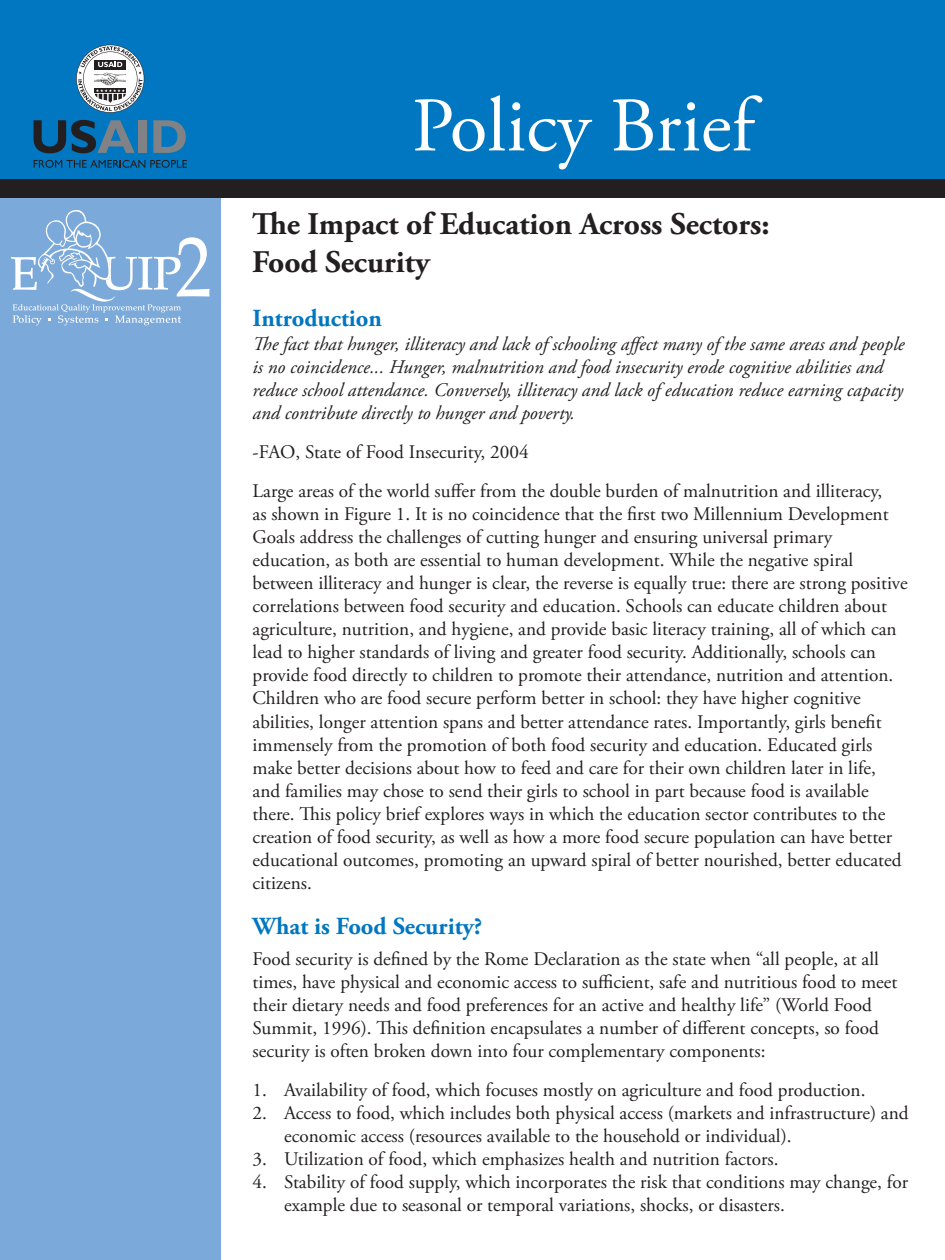
<style>
.page{position:relative;width:945px;height:1260px;background:#fff}
.page>*{position:absolute;margin:0;border:0;box-sizing:border-box;transform-origin:0 0}
.t1{font:77px "Adobe Garamond Pro";color:#fff}
.t2{font:700 31.5px "Adobe Garamond Pro";color:#231f20}
.EQUIP2_Body_Text{font:700 24.5px "Adobe Garamond Pro";color:#0077c0}
.EQUIP2_Body_Text-2{font:19.25px/23.1px "Adobe Garamond Pro";color:#231f20}
.EQUIP2_Body_Text-3{font:italic 19.25px/23.1px "Adobe Garamond Pro";color:#231f20}
</style>
<div class="page">
<div style="left:0;top:0;width:945px;height:182px;background:#0077c0"></div>
<div style="left:0;top:189px;width:220px;height:1071px;background:#7ba9da"></div>
<div style="left:0;top:180px;width:945px;height:18px;background:#231f20"></div>
<svg style="left:11px;top:210px;width:199px;height:116px"></svg>
<svg style="left:34px;top:120px;width:101px;height:33px"></svg>
<div style="left:138px;top:120px;width:8px;height:33px;background:#808285"></div>
<svg style="left:153px;top:120px;width:33px;height:33px"></svg>
<svg style="left:34px;top:160px;width:153px;height:8px"></svg>
<svg style="left:76px;top:45px;width:68px;height:68px"></svg>
<p class="t1" style="left:412px;top:80px;width:343px">Policy Brief</p>
<p class="t2" style="left:252px;top:206px;width:519px">The Impact of Education Across Sectors:</p>
<p class="t2" style="left:252px;top:244px;width:179px">Food Security</p>
<p class="EQUIP2_Body_Text" style="left:253px;top:304px;width:131px">Introduction</p>
<p class="EQUIP2_Body_Text-3" style="left:253px;top:332px;width:653px">The fact that hunger, illiteracy and lack of schooling affect many of the same areas and people is no coincidence... Hunger, malnutrition and food insecurity erode cognitive abilities and reduce school attendance. Conversely, illiteracy and lack of education reduce earning capacity and contribute directly to hunger and poverty.</p>
<p class="EQUIP2_Body_Text-2" style="left:253px;top:441px;width:278px">-FAO, State of Food Insecurity, 2004</p>
<p class="EQUIP2_Body_Text-2" style="left:253px;top:480px;width:657px">Large areas of the world suffer from the double burden of malnutrition and illiteracy,<br>as shown in Figure 1. It is no coincidence that the first two Millennium Development Goals address the challenges of cutting hunger and ensuring universal primary education, as both are essential to human development. While the negative spiral between illiteracy and hunger is clear, the reverse is equally true: there are strong positive correlations between food security and education. Schools can educate children about agriculture, nutrition, and hygiene, and provide basic literacy training, all of which can lead to higher standards of living and greater food security. Additionally, schools can provide food directly to children to promote their attendance, nutrition and attention.<br>Children who are food secure perform better in school: they have higher cognitive abilities, longer attention spans and better attendance rates. Importantly, girls benefit immensely from the promotion of both food security and education. Educated girls make better decisions about how to feed and care for their own children later in life, and families may chose to send their girls to school in part because food is available there. This policy brief explores ways in which the education sector contributes to the creation of food security, as well as how a more food secure population can have better educational outcomes, promoting an upward spiral of better nourished, better educated citizens.</p>
<p class="EQUIP2_Body_Text" style="left:253px;top:912px;width:231px">What is Food Security?</p>
<p class="EQUIP2_Body_Text-2" style="left:253px;top:948px;width:646px">Food security is defined by the Rome Declaration as the state when “all people, at all times, have physical and economic access to sufficient, safe and nutritious food to meet their dietary needs and food preferences for an active and healthy life” (World Food Summit, 1996). This definition encapsulates a number of different concepts, so food security is often broken down into four complementary components:</p>
<p class="EQUIP2_Body_Text-2" style="left:253px;top:1079px;width:614px">1. Availability of food, which focuses mostly on agriculture and food production.</p>
<p class="EQUIP2_Body_Text-2" style="left:284px;top:1102px;width:626px;text-indent:-32px">2. Access to food, which includes both physical access (markets and infrastructure) and economic access (resources available to the household or individual).</p>
<p class="EQUIP2_Body_Text-2" style="left:253px;top:1148px;width:527px">3. Utilization of food, which emphasizes health and nutrition factors.</p>
<p class="EQUIP2_Body_Text-2" style="left:284px;top:1171px;width:626px;text-indent:-32px">4. Stability of food supply, which incorporates the risk that conditions may change, for example due to seasonal or temporal variations, shocks, or disasters.</p>
</div>
